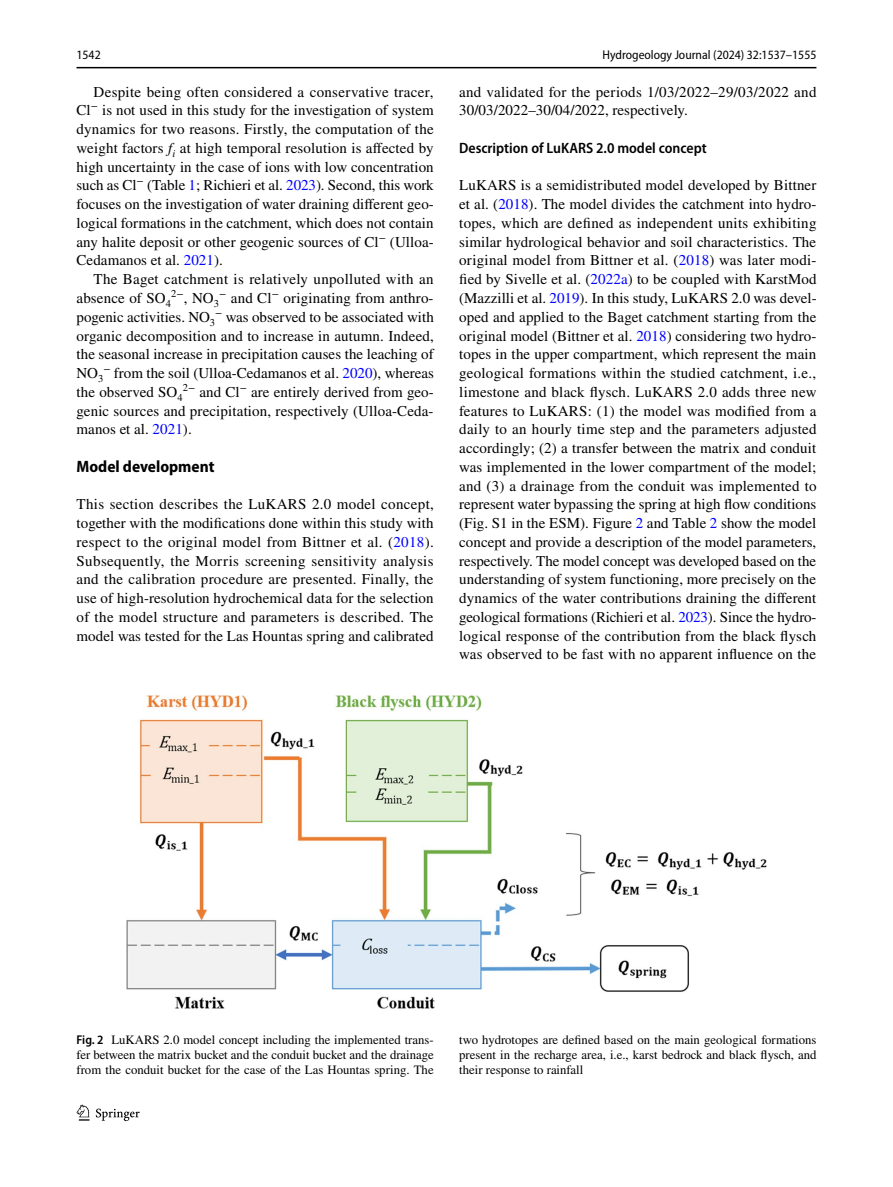
<style>
.page{position:relative;width:893px;height:1187px;background:#fff}
.page>*{position:absolute;margin:0;border:0;box-sizing:border-box;transform-origin:0 0}
.t1{font:700 semi-condensed 16.5px "Myriad Pro";color:#000}
.t2{font:15px/18.8px "STIX";letter-spacing:.01em;color:#000;text-align:justify}
.t3{font:600 semi-condensed 15px "Myriad Pro";color:#000}
.t4{font:12.75px/15px "STIX";color:#000;text-align:justify}
.t5{font:semi-condensed 12.75px "Myriad Pro";color:#000}
.t6{font:10.5px "STIX";color:#000}
.s1{font-style:italic}
.s2{color:#00f}
.s3{font-size:15px}
.s4{font-family:"Myriad Pro";font-weight:600;font-stretch:semi-condensed}
</style>
<div class="page">
<hr style="left:77px;top:67px;width:739px;height:1px;background:#000">
<svg style="left:77px;top:1104px;width:12px;height:16px"></svg>
<svg style="left:96px;top:1108px;width:44px;height:12px"></svg>
<img style="left:127px;top:695px;width:639px;height:313px">
<p class="t5" style="left:77px;top:48px;width:26px">1542</p>
<p class="t5" style="left:602px;top:48px;width:215px">Hydrogeology Journal (2024) 32:1537–1555</p>
<p class="t2" style="left:77px;top:83px;width:359px;text-indent:17px">Despite being often considered a conservative tracer, Cl<sup>−</sup> is not used in this study for the investigation of system dynamics for two reasons. Firstly, the computation of the weight factors <span class="s1">f</span><sub>i</sub> at high temporal resolution is affected by high uncertainty in the case of ions with low concentration such as Cl<sup>−</sup> (Table <span class="s2">1</span>; Richieri et al. <span class="s2">2023</span>). Second, this work focuses on the investigation of water draining different geo&shy;logical formations in the catchment, which does not contain any halite deposit or other geogenic sources of Cl<sup>−</sup> (Ulloa-Cedamanos et al. <span class="s2">2021</span>).</p>
<p class="t2" style="left:77px;top:271px;width:359px;text-indent:17px">The Baget catchment is relatively unpolluted with an absence of SO<sub>4</sub></p>
<p class="t2" style="left:459px;top:83px;width:359px">and validated for the periods 1/03/2022–29/03/2022 and<br>30/03/2022–30/04/2022, respectively.</p>
<p class="t3" style="left:459px;top:140px;width:249px">Description of LuKARS 2.0 model concept</p>
<p class="t2" style="left:459px;top:177px;width:359px">LuKARS is a semidistributed model developed by Bittner et al. (<span class="s2">2018</span>). The model divides the catchment into hydro&shy;topes, which are defined as independent units exhibiting similar hydrological behavior and soil characteristics. The original model from Bittner et al. (<span class="s2">2018</span>) was later modi&shy;fied by Sivelle et al. (<span class="s2">2022a</span>) to be coupled with KarstMod (Mazzilli et al. <span class="s2">2019</span>). In this study, LuKARS 2.0 was devel&shy;oped and applied to the Baget catchment starting from the original model (Bittner et al. <span class="s2">2018</span>) considering two hydro&shy;topes in the upper compartment, which represent the main geological formations within the studied catchment, i.e., limestone and black flysch. LuKARS 2.0 adds three new features to LuKARS: (1) the model was modified from a daily to an hourly time step and the parameters adjusted accordingly; (2) a transfer between the matrix and conduit was implemented in the lower compartment of the model; and (3) a drainage from the conduit was implemented to represent water bypassing the spring at high flow conditions (Fig. S1 in the ESM). Figure <span class="s2">2</span> and Table <span class="s2">2</span> show the model concept and provide a description of the model parameters, respectively. The model concept was developed based on the understanding of system functioning, more precisely on the dynamics of the water contributions draining the different geological formations (Richieri et al. <span class="s2">2023</span>). Since the hydro&shy;logical response of the contribution from the black flysch was observed to be fast with no apparent influence on the</p>
<p class="t6" style="left:171px;top:286px;width:49px">2−<span class="s3">, NO</span>3</p>
<p class="t2" style="left:77px;top:289px;width:359px;text-indent:143px"><sup>−</sup> and Cl<sup>−</sup> originating from anthro&shy;pogenic activities. NO<sub>3</sub><sup>−</sup> was observed to be associated with organic decomposition and to increase in autumn. Indeed, the seasonal increase in precipitation causes the leaching of NO<sub>3</sub><sup>−</sup> from the soil (Ulloa-Cedamanos et al. <span class="s2">2020</span>), whereas the observed SO<sub>4</sub><sup>2−</sup> and Cl<sup>−</sup> are entirely derived from geo&shy;genic sources and precipitation, respectively (Ulloa-Ceda&shy;manos et al. <span class="s2">2021</span>).</p>
<p class="t1" style="left:77px;top:457px;width:139px">Model development</p>
<p class="t2" style="left:77px;top:496px;width:359px">This section describes the LuKARS 2.0 model concept, together with the modifications done within this study with respect to the original model from Bittner et al. (<span class="s2">2018</span>).<br>Subsequently, the Morris screening sensitivity analysis and the calibration procedure are presented. Finally, the use of high-resolution hydrochemical data for the selection of the model structure and parameters is described. The model was tested for the Las Hountas spring and calibrated</p>
<p class="t4" style="left:77px;top:1032px;width:359px"><span class="s4">Fig. 2</span> LuKARS 2.0 model concept including the implemented trans&shy;fer between the matrix bucket and the conduit bucket and the drainage from the conduit bucket for the case of the Las Hountas spring. The</p>
<p class="t4" style="left:459px;top:1032px;width:359px">two hydrotopes are defined based on the main geological formations present in the recharge area, i.e., karst bedrock and black flysch, and their response to rainfall</p>
</div>
